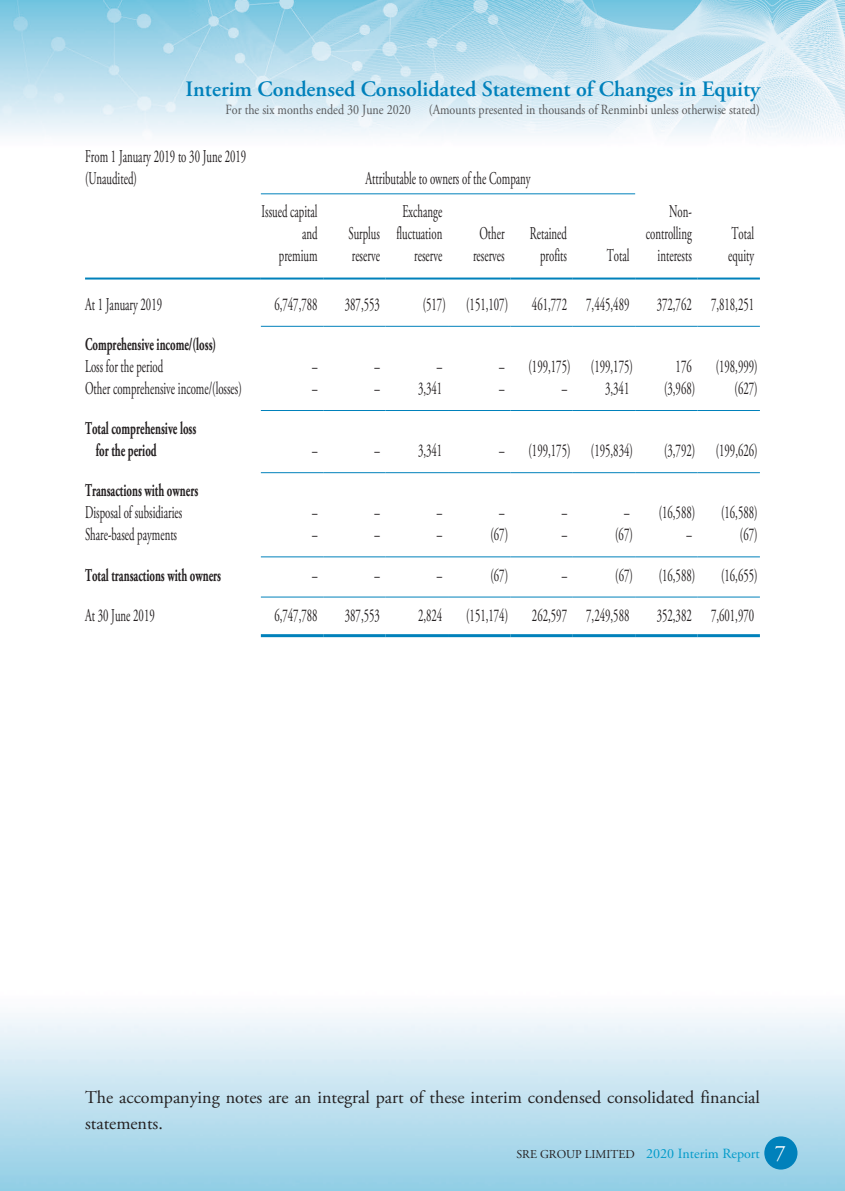
<style>
.page{position:relative;width:845px;height:1191px;background:#fff}
.page>*{position:absolute;margin:0;border:0;box-sizing:border-box;transform-origin:0 0}
.t1{font:600 22px "Adobe Garamond Pro";color:#0081bb}
.t2{font:18px/22px "Adobe Garamond Pro";color:#231f20;scale:.6 1}
.t3{font:700 18px/22px "Adobe Garamond Pro";color:#231f20;scale:.6 1}
.t4{font:18px/26px "Adobe Garamond Pro";color:#231f20}
.t5{font:14px "Adobe Garamond Pro";color:#57585a;scale:.86 1}
.t6{font:14px "Adobe Garamond Pro";color:#009ac9}
.s1{font-size:12px;color:#231f20}
.s2{font-size:22px;color:#fff}
</style>
<div class="page">
<img style="left:0;top:0;width:845px;height:1191px">
<div style="left:764px;top:1136px;width:33px;height:33px;background:#0081bb;border-radius:50%"></div>
<hr style="left:261px;top:193px;width:374px;height:1px;background:#0081bb">
<hr style="left:85px;top:277px;width:176px;height:2px;background:#0081bb">
<hr style="left:261px;top:277px;width:62px;height:2px;background:#0081bb">
<hr style="left:323px;top:277px;width:63px;height:2px;background:#0081bb">
<hr style="left:386px;top:277px;width:62px;height:2px;background:#0081bb">
<hr style="left:448px;top:277px;width:62px;height:2px;background:#0081bb">
<hr style="left:510px;top:277px;width:63px;height:2px;background:#0081bb">
<hr style="left:573px;top:277px;width:62px;height:2px;background:#0081bb">
<hr style="left:635px;top:277px;width:62px;height:2px;background:#0081bb">
<hr style="left:697px;top:277px;width:63px;height:2px;background:#0081bb">
<hr style="left:261px;top:326px;width:62px;height:1px;background:#0081bb">
<hr style="left:323px;top:326px;width:63px;height:1px;background:#0081bb">
<hr style="left:386px;top:326px;width:62px;height:1px;background:#0081bb">
<hr style="left:448px;top:326px;width:62px;height:1px;background:#0081bb">
<hr style="left:510px;top:326px;width:63px;height:1px;background:#0081bb">
<hr style="left:573px;top:326px;width:62px;height:1px;background:#0081bb">
<hr style="left:635px;top:326px;width:62px;height:1px;background:#0081bb">
<hr style="left:697px;top:326px;width:63px;height:1px;background:#0081bb">
<hr style="left:261px;top:410px;width:62px;height:1px;background:#0081bb">
<hr style="left:323px;top:410px;width:63px;height:1px;background:#0081bb">
<hr style="left:386px;top:410px;width:62px;height:1px;background:#0081bb">
<hr style="left:448px;top:410px;width:62px;height:1px;background:#0081bb">
<hr style="left:510px;top:410px;width:63px;height:1px;background:#0081bb">
<hr style="left:573px;top:410px;width:62px;height:1px;background:#0081bb">
<hr style="left:635px;top:410px;width:62px;height:1px;background:#0081bb">
<hr style="left:697px;top:410px;width:63px;height:1px;background:#0081bb">
<hr style="left:261px;top:472px;width:62px;height:1px;background:#0081bb">
<hr style="left:323px;top:472px;width:63px;height:1px;background:#0081bb">
<hr style="left:386px;top:472px;width:62px;height:1px;background:#0081bb">
<hr style="left:448px;top:472px;width:62px;height:1px;background:#0081bb">
<hr style="left:510px;top:472px;width:63px;height:1px;background:#0081bb">
<hr style="left:573px;top:472px;width:62px;height:1px;background:#0081bb">
<hr style="left:635px;top:472px;width:62px;height:1px;background:#0081bb">
<hr style="left:697px;top:472px;width:63px;height:1px;background:#0081bb">
<hr style="left:261px;top:556px;width:62px;height:1px;background:#0081bb">
<hr style="left:323px;top:556px;width:63px;height:1px;background:#0081bb">
<hr style="left:386px;top:556px;width:62px;height:1px;background:#0081bb">
<hr style="left:448px;top:556px;width:62px;height:1px;background:#0081bb">
<hr style="left:510px;top:556px;width:63px;height:1px;background:#0081bb">
<hr style="left:573px;top:556px;width:62px;height:1px;background:#0081bb">
<hr style="left:635px;top:556px;width:62px;height:1px;background:#0081bb">
<hr style="left:697px;top:556px;width:63px;height:1px;background:#0081bb">
<hr style="left:261px;top:596px;width:62px;height:1px;background:#0081bb">
<hr style="left:323px;top:596px;width:63px;height:1px;background:#0081bb">
<hr style="left:386px;top:596px;width:62px;height:1px;background:#0081bb">
<hr style="left:448px;top:596px;width:62px;height:1px;background:#0081bb">
<hr style="left:510px;top:596px;width:63px;height:1px;background:#0081bb">
<hr style="left:573px;top:596px;width:62px;height:1px;background:#0081bb">
<hr style="left:635px;top:596px;width:62px;height:1px;background:#0081bb">
<hr style="left:697px;top:596px;width:63px;height:1px;background:#0081bb">
<hr style="left:261px;top:634px;width:62px;height:3px;background:#0081bb">
<hr style="left:323px;top:634px;width:63px;height:3px;background:#0081bb">
<hr style="left:386px;top:634px;width:62px;height:3px;background:#0081bb">
<hr style="left:448px;top:634px;width:62px;height:3px;background:#0081bb">
<hr style="left:510px;top:634px;width:63px;height:3px;background:#0081bb">
<hr style="left:573px;top:634px;width:62px;height:3px;background:#0081bb">
<hr style="left:635px;top:634px;width:62px;height:3px;background:#0081bb">
<hr style="left:697px;top:634px;width:63px;height:3px;background:#0081bb">
<p class="t1" style="left:185px;top:77px;width:576px">Interim Condensed Consolidated Statement of Changes in Equity</p>
<p class="t5" style="left:225px;top:101px;width:217px">For the six months ended 30 June 2020</p>
<p class="t5" style="left:429px;top:101px;width:386px">(Amounts presented in thousands of Renminbi unless otherwise stated)</p>
<p class="t2" style="left:85px;top:145px;width:270px">From 1 January 2019 to 30 June 2019 (Unaudited)</p>
<p class="t2" style="left:262px;top:201px;width:95px;text-align:right">Issued capital and premium</p>
<p class="t2" style="left:365px;top:167px;width:277px">Attributable to owners of the Company</p>
<p class="t2" style="left:348px;top:223px;width:54px">Surplus reserve</p>
<p class="t2" style="left:396px;top:201px;width:78px;text-align:right">Exchange fluctuation reserve</p>
<p class="t2" style="left:473px;top:223px;width:54px;text-align:center">Other reserves</p>
<p class="t2" style="left:530px;top:223px;width:63px;text-align:center">Retained profits</p>
<p class="t2" style="left:607px;top:245px;width:39px">Total</p>
<p class="t2" style="left:646px;top:201px;width:78px;text-align:right">Non&shy;controlling interests</p>
<p class="t2" style="left:728px;top:223px;width:45px">Total equity</p>
<p class="t2" style="left:85px;top:294px;width:130px">At 1 January 2019</p>
<p class="t2" style="left:274px;top:294px;width:73px">6,747,788</p>
<p class="t2" style="left:345px;top:294px;width:60px">387,553</p>
<p class="t2" style="left:423px;top:294px;width:144px">(517) (151,107)</p>
<p class="t2" style="left:532px;top:294px;width:164px">461,772 7,445,489</p>
<p class="t2" style="left:657px;top:294px;width:164px">372,762 7,818,251</p>
<p class="t3" style="left:85px;top:333px;width:220px">Comprehensive income/(loss)</p>
<p class="t2" style="left:85px;top:356px;width:132px">Loss for the period</p>
<p class="t2" style="left:312px;top:356px;width:11px">–</p>
<p class="t2" style="left:374px;top:356px;width:10px">–</p>
<p class="t2" style="left:437px;top:356px;width:10px">–</p>
<p class="t2" style="left:499px;top:356px;width:224px">– (199,175) (199,175)</p>
<p class="t2" style="left:675px;top:356px;width:29px">176</p>
<p class="t2" style="left:715px;top:356px;width:72px">(198,999)</p>
<p class="t2" style="left:85px;top:378px;width:263px">Other comprehensive income/(losses)</p>
<p class="t2" style="left:312px;top:378px;width:10px">–</p>
<p class="t2" style="left:374px;top:378px;width:114px">– 3,341</p>
<p class="t2" style="left:499px;top:378px;width:10px">–</p>
<p class="t2" style="left:561px;top:378px;width:114px">– 3,341</p>
<p class="t2" style="left:664px;top:378px;width:54px">(3,968)</p>
<p class="t2" style="left:734px;top:378px;width:40px">(627)</p>
<p class="t3" style="left:96px;top:418px;width:169px;text-indent:-11px">Total comprehensive loss for the period</p>
<p class="t2" style="left:312px;top:440px;width:10px">–</p>
<p class="t2" style="left:374px;top:440px;width:114px">– 3,341</p>
<p class="t2" style="left:499px;top:440px;width:224px">– (199,175) (195,834)</p>
<p class="t2" style="left:664px;top:440px;width:157px">(3,792) (199,626)</p>
<p class="t3" style="left:85px;top:480px;width:190px">Transactions with owners</p>
<p class="t2" style="left:85px;top:502px;width:163px">Disposal of subsidiaries</p>
<p class="t2" style="left:312px;top:502px;width:11px">–</p>
<p class="t2" style="left:374px;top:502px;width:10px">–</p>
<p class="t2" style="left:437px;top:502px;width:10px">–</p>
<p class="t2" style="left:499px;top:502px;width:11px">–</p>
<p class="t2" style="left:562px;top:502px;width:11px">–</p>
<p class="t2" style="left:624px;top:502px;width:120px">– (16,588)</p>
<p class="t2" style="left:721px;top:502px;width:63px">(16,588)</p>
<p class="t2" style="left:85px;top:524px;width:155px">Share-based payments</p>
<p class="t2" style="left:312px;top:524px;width:11px">–</p>
<p class="t2" style="left:374px;top:524px;width:10px">–</p>
<p class="t2" style="left:437px;top:524px;width:10px">–</p>
<p class="t2" style="left:490px;top:524px;width:31px">(67)</p>
<p class="t2" style="left:561px;top:524px;width:11px">–</p>
<p class="t2" style="left:615px;top:524px;width:31px">(67)</p>
<p class="t2" style="left:686px;top:524px;width:11px">–</p>
<p class="t2" style="left:740px;top:524px;width:31px">(67)</p>
<p class="t3" style="left:85px;top:564px;width:228px">Total transactions with owners</p>
<p class="t2" style="left:312px;top:564px;width:11px">–</p>
<p class="t2" style="left:374px;top:564px;width:10px">–</p>
<p class="t2" style="left:437px;top:564px;width:10px">–</p>
<p class="t2" style="left:490px;top:564px;width:31px">(67)</p>
<p class="t2" style="left:562px;top:564px;width:11px">–</p>
<p class="t2" style="left:615px;top:564px;width:135px">(67) (16,588)</p>
<p class="t2" style="left:721px;top:564px;width:63px">(16,655)</p>
<p class="t2" style="left:85px;top:604px;width:118px">At 30 June 2019</p>
<p class="t2" style="left:274px;top:604px;width:73px">6,747,788</p>
<p class="t2" style="left:345px;top:604px;width:60px">387,553</p>
<p class="t2" style="left:418px;top:604px;width:42px">2,824</p>
<p class="t2" style="left:466px;top:604px;width:72px">(151,174)</p>
<p class="t2" style="left:532px;top:604px;width:164px">262,597 7,249,588</p>
<p class="t2" style="left:657px;top:604px;width:164px">352,382 7,601,970</p>
<p class="t4" style="left:85px;top:1085px;width:676px">The accompanying notes are an integral part of these interim condensed consolidated financial statements.</p>
<p class="t6" style="left:516px;top:1144px;width:271px"><span class="s1">SRE GROUP LIMITED</span> 2020 Interim Report <span class="s2">7</span></p>
</div>
